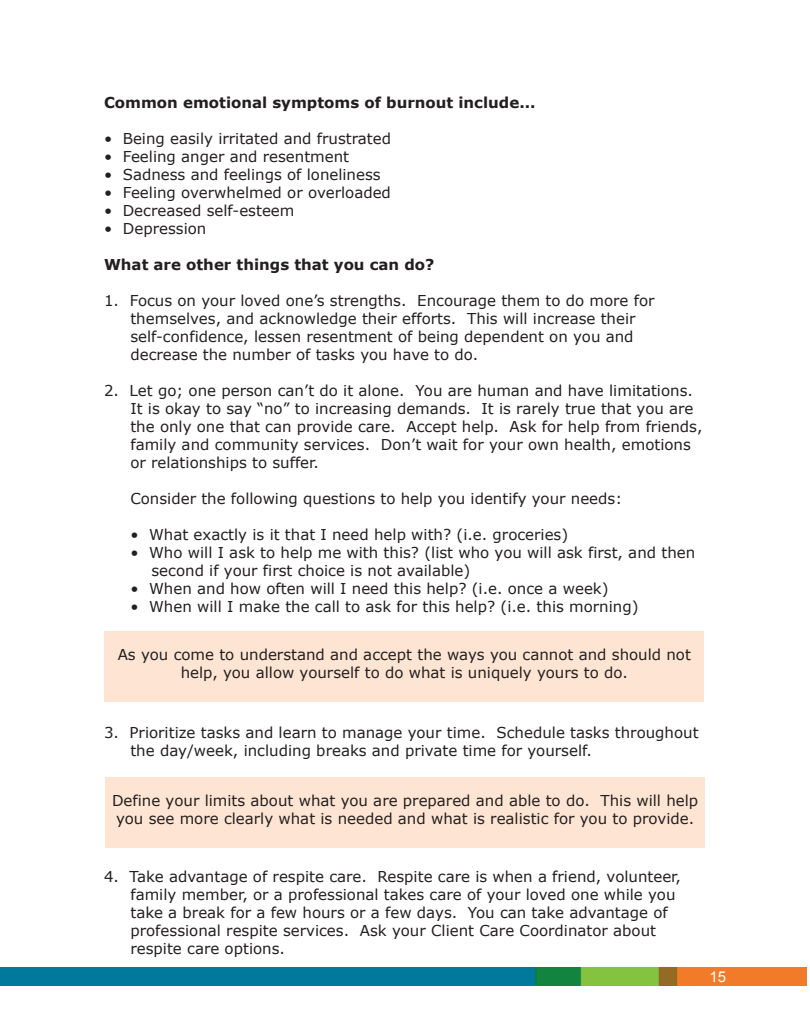
<style>
.page{position:relative;width:810px;height:1035px;background:#fff}
.page>*{position:absolute;margin:0;border:0;box-sizing:border-box;transform-origin:0 0}
.t1{font:15px/18px "Verdana";color:#231f20}
.t2{font:700 15px "Verdana";color:#231f20}
.t3{font:15px "Arial";color:#fff}
</style>
<div class="page">
<div style="left:105px;top:631px;width:599px;height:71px;background:#fee5d3"></div>
<div style="left:105px;top:777px;width:600px;height:71px;background:#fee5d3"></div>
<img style="left:0;top:968px;width:806px;height:17px">
<p class="t2" style="left:104px;top:93px;width:433px">Common emotional symptoms of burnout include...</p>
<p class="t1" style="left:104px;top:129px;width:289px">• Being easily irritated and frustrated</p>
<p class="t1" style="left:104px;top:147px;width:247px">• Feeling anger and resentment</p>
<p class="t1" style="left:104px;top:165px;width:278px">• Sadness and feelings of loneliness</p>
<p class="t1" style="left:104px;top:183px;width:288px">• Feeling overwhelmed or overloaded</p>
<p class="t1" style="left:104px;top:201px;width:192px">• Decreased self-esteem</p>
<p class="t1" style="left:104px;top:219px;width:104px">• Depression</p>
<p class="t2" style="left:104px;top:255px;width:332px">What are other things that you can do?</p>
<p class="t1" style="left:130px;top:291px;width:526px;text-indent:-26px">1. Focus on your loved one’s strengths. Encourage them to do more for themselves, and acknowledge their efforts. This will increase their self-confidence, lessen resentment of being dependent on you and decrease the number of tasks you have to do.</p>
<p class="t1" style="left:130px;top:381px;width:574px;text-indent:-26px">2. Let go; one person can’t do it alone. You are human and have limitations.<br>It is okay to say “no” to increasing demands. It is rarely true that you are the only one that can provide care. Accept help. Ask for help from friends, family and community services. Don’t wait for your own health, emotions or relationships to suffer.</p>
<p class="t1" style="left:130px;top:489px;width:493px">Consider the following questions to help you identify your needs:</p>
<p class="t1" style="left:130px;top:525px;width:439px">• What exactly is it that I need help with? (i.e. groceries)</p>
<p class="t1" style="left:152px;top:543px;width:545px;text-indent:-21px">• Who will I ask to help me with this? (list who you will ask first, and then second if your first choice is not available)</p>
<p class="t1" style="left:130px;top:579px;width:480px">• When and how often will I need this help? (i.e. once a week)</p>
<p class="t1" style="left:130px;top:597px;width:510px">• When will I make the call to ask for this help? (i.e. this morning)</p>
<p class="t1" style="left:118px;top:645px;width:575px;text-align:center">As you come to understand and accept the ways you cannot and should not help, you allow yourself to do what is uniquely yours to do.</p>
<p class="t1" style="left:130px;top:723px;width:570px;text-indent:-26px">3. Prioritize tasks and learn to manage your time. Schedule tasks throughout the day/week, including breaks and private time for yourself.</p>
<p class="t1" style="left:112px;top:791px;width:588px">Define your limits about what you are prepared and able to do. This will help you see more clearly what is needed and what is realistic for you to provide.</p>
<p class="t1" style="left:130px;top:867px;width:552px;text-indent:-26px">4. Take advantage of respite care. Respite care is when a friend, volunteer, family member, or a professional takes care of your loved one while you take a break for a few hours or a few days. You can take advantage of professional respite services. Ask your Client Care Coordinator about respite care options.</p>
<p class="t3" style="left:709px;top:969px;width:18px">15</p>
</div>
